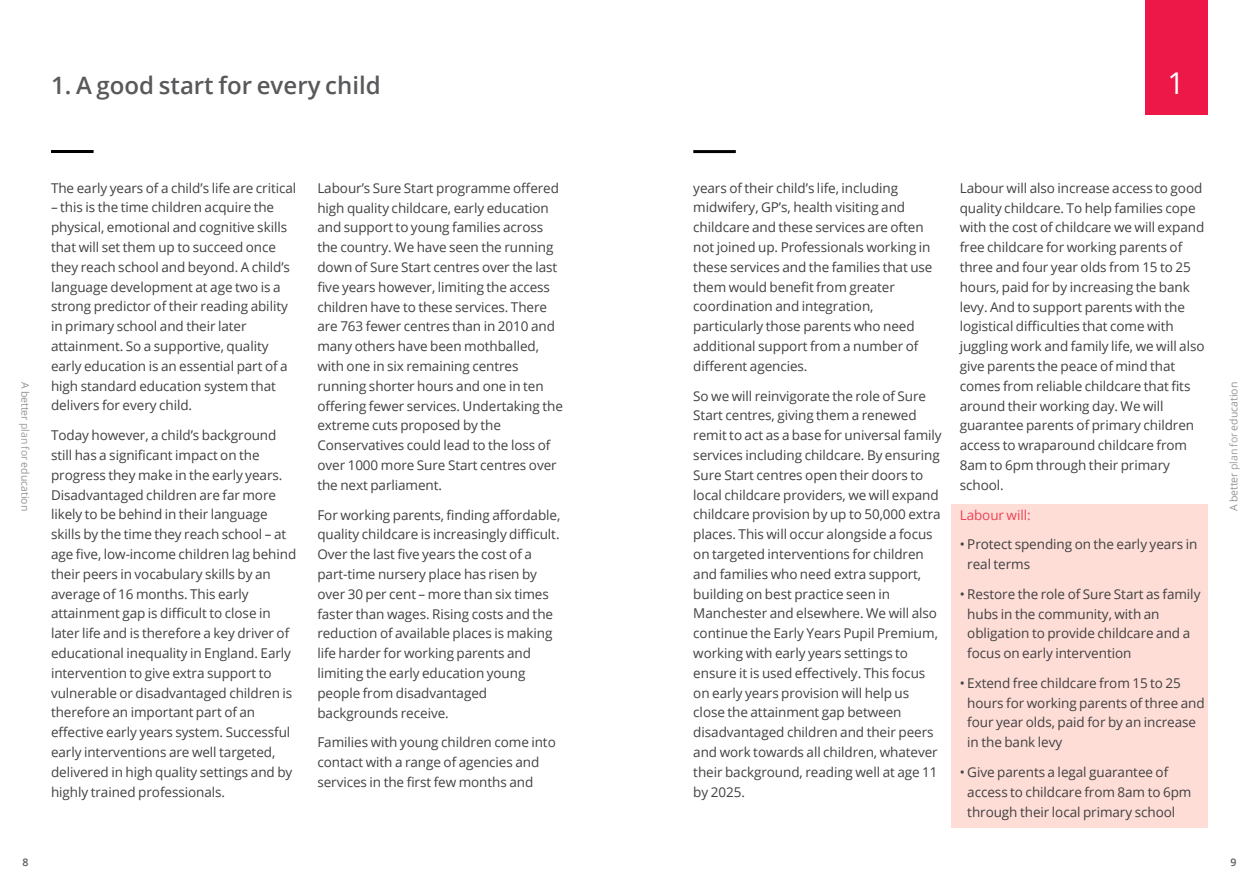
<style>
.page{position:relative;width:1259px;height:893px;background:#fff}
.page>*{position:absolute;margin:0;border:0;box-sizing:border-box;transform-origin:0 0}
.t1{font:30px "Open Sans";color:#fff}
.t2{font:600 24px "Open Sans";color:#58595b}
.t3{font:13.5px/19.8px "Open Sans";letter-spacing:-.005em;color:#414042}
.t4{font:13.5px "Open Sans";letter-spacing:-.005em;color:#ef4053}
.t5{font:10.5px "Open Sans";color:#939598}
.t6{font:600 10.5px "Open Sans";color:#58595b}
.s1{color:#9d9fa2}
</style>
<div class="page">
<hr style="left:51px;top:150px;width:43px;height:3px;background:#000">
<hr style="left:693px;top:150px;width:43px;height:3px;background:#000">
<div style="left:1145px;top:0;width:63px;height:115px;background:#ed1848"></div>
<div style="left:951px;top:505px;width:257px;height:323px;background:#fdddd6"></div>
<h2 class="t2" style="left:51px;top:68px;width:331px">1. A good start for every child</h2>
<p class="t5" style="left:33px;top:382px;width:131px;rotate:90deg">A better <span class="s1">plan for</span> education</p>
<p class="t3" style="left:51px;top:177px;width:247px">The early years of a child’s life are critical</p>
<p class="t3" style="left:51px;top:197px;width:240px">– this is the time children acquire the physical, emotional and cognitive skills that will set them up to succeed once they reach school and beyond. A child’s language development at age two is a strong predictor of their reading ability in primary school and their later attainment. So a supportive, quality early education is an essential part of a high standard education system that delivers for every child.</p>
<p class="t3" style="left:51px;top:425px;width:247px">Today however, a child’s background still has a significant impact on the progress they make in the early years.<br>Disadvantaged children are far more likely to be behind in their language skills by the time they reach school – at age five, low-income children lag behind their peers in vocabulary skills by an average of 16 months. This early attainment gap is difficult to close in later life and is therefore a key driver of educational inequality in England. Early intervention to give extra support to vulnerable or disadvantaged children is therefore an important part of an effective early years system. Successful early interventions are well targeted, delivered in high quality settings and by highly trained professionals.</p>
<p class="t3" style="left:317px;top:178px;width:247px">Labour’s Sure Start programme offered high quality childcare, early education and support to young families across the country. We have seen the running down of Sure Start centres over the last five years however, limiting the access children have to these services. There are 763 fewer centres than in 2010 and many others have been mothballed, with one in six remaining centres running shorter hours and one in ten offering fewer services. Undertaking the extreme cuts proposed by the Conservatives could lead to the loss of over 1000 more Sure Start centres over the next parliament.</p>
<p class="t3" style="left:317px;top:504px;width:245px">For working parents, finding affordable, quality childcare is increasingly difficult.<br>Over the last five years the cost of a part-time nursery place has risen by over 30 per cent – more than six times faster than wages. Rising costs and the reduction of available places is making life harder for working parents and limiting the early education young people from disadvantaged backgrounds receive.</p>
<p class="t3" style="left:317px;top:732px;width:240px">Families with young children come into contact with a range of agencies and services in the first few months and</p>
<h1 class="t1" style="left:1167px;top:62px;width:19px">1</h1>
<p class="t3" style="left:693px;top:177px;width:241px">years of their child’s life, including midwifery, GP’s, health visiting and childcare and these services are often not joined up. Professionals working in these services and the families that use them would benefit from greater coordination and integration, particularly those parents who need additional support from a number of different agencies.</p>
<p class="t3" style="left:693px;top:385px;width:250px">So we will reinvigorate the role of Sure Start centres, giving them a renewed remit to act as a base for universal family services including childcare. By ensuring Sure Start centres open their doors to local childcare providers, we will expand childcare provision by up to 50,000 extra places. This will occur alongside a focus on targeted interventions for children and families who need extra support, building on best practice seen in Manchester and elsewhere. We will also continue the Early Years Pupil Premium, working with early years settings to ensure it is used effectively. This focus on early years provision will help us close the attainment gap between disadvantaged children and their peers and work towards all children, whatever their background, reading well at age 11 by 2025.</p>
<p class="t3" style="left:959px;top:178px;width:246px">Labour will also increase access to good quality childcare. To help families cope with the cost of childcare we will expand free childcare for working parents of three and four year olds from 15 to 25 hours, paid for by increasing the bank levy. And to support parents with the logistical difficulties that come with juggling work and family life, we will also give parents the peace of mind that comes from reliable childcare that fits around their working day. We will guarantee parents of primary children access to wraparound childcare from 8am to 6pm through their primary school.</p>
<p class="t4" style="left:959px;top:505px;width:72px">Labour will:</p>
<p class="t3" style="left:967px;top:534px;width:231px;text-indent:-8px">• Protect spending on the early years in real terms</p>
<p class="t3" style="left:967px;top:584px;width:235px;text-indent:-8px">• Restore the role of Sure Start as family hubs in the community, with an obligation to provide childcare and a focus on early intervention</p>
<p class="t3" style="left:967px;top:673px;width:239px;text-indent:-8px">• Extend free childcare from 15 to 25 hours for working parents of three and four year olds, paid for by an increase in the bank levy</p>
<p class="t3" style="left:967px;top:762px;width:226px;text-indent:-8px">• Give parents a legal guarantee of access to childcare from 8am to 6pm through their local primary school</p>
<p class="t5" style="left:1226px;top:511px;width:131px;rotate:-90deg">A better <span class="s1">plan for</span> education</p>
<p class="t6" style="left:23px;top:855px;width:7px">8</p>
<p class="t6" style="left:1230px;top:855px;width:7px">9</p>
</div>
